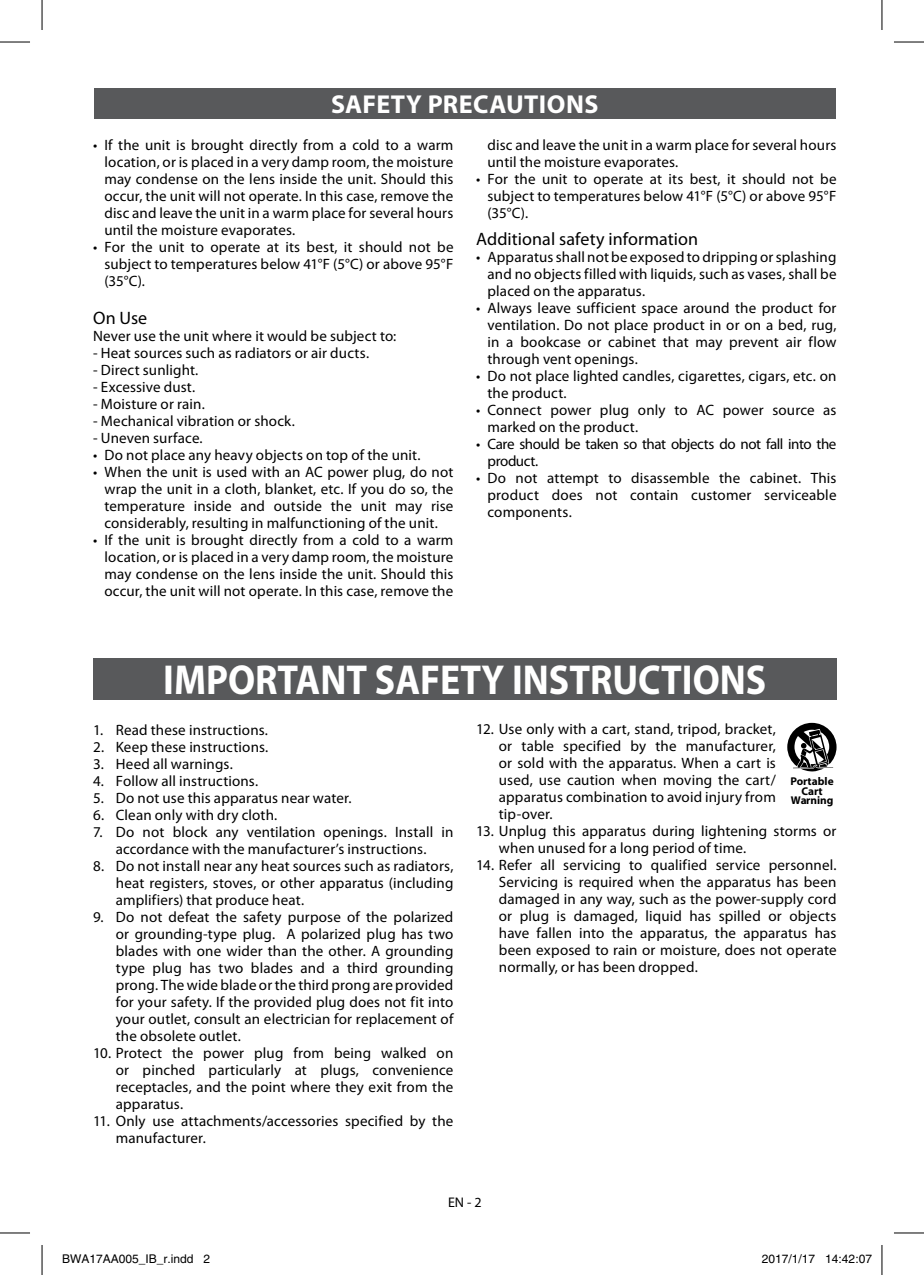
<style>
.page{position:relative;width:924px;height:1275px;background:#fff}
.page>*{position:absolute;margin:0;border:0;box-sizing:border-box;transform-origin:0 0}
.t1{font:700 42px "Myriad Pro";color:#fff;scale:.9 1}
.t2{font:700 26px "Myriad Pro";letter-spacing:.015em;color:#fff}
.t3{font:18px "Myriad Pro";letter-spacing:.005em;color:#000}
.t4{font:15px/17px "Myriad Pro";letter-spacing:.01em;color:#000;text-align:justify}
.t5{font:15px/17px "Myriad Pro";letter-spacing:-.03em;color:#000}
.t6{font:14px "Myriad Pro";color:#000}
.t7{font:12px "Helvetica";color:#000}
.t8{font:700 11.2px/9.6px "Myriad Pro";color:#000;text-align:center}
</style>
<div class="page">
<div style="left:94px;top:88px;width:741px;height:31px;background:#58595b"></div>
<svg style="left:787px;top:723px;width:49px;height:48px"></svg>
<div style="left:93px;top:659px;width:743px;height:41px;background:#58595b"></div>
<hr style="left:0;top:42px;width:30px;height:1px;background:#000">
<hr style="left:893px;top:42px;width:30px;height:1px;background:#000">
<hr style="left:0;top:1232px;width:30px;height:1px;background:#000">
<hr style="left:893px;top:1232px;width:30px;height:1px;background:#000">
<hr style="left:42px;top:0;width:1px;height:30px;background:#000">
<hr style="left:42px;top:1245px;width:1px;height:30px;background:#000">
<hr style="left:881px;top:0;width:1px;height:30px;background:#000">
<hr style="left:881px;top:1245px;width:1px;height:30px;background:#000">
<h2 class="t2" style="left:331px;top:87px;width:266px">SAFETY PRECAUTIONS</h2>
<p class="t4" style="left:104px;top:136px;width:350px;text-indent:-11px">• If the unit is brought directly from a cold to a warm location, or is placed in a very damp room, the moisture may condense on the lens inside the unit. Should this occur, the unit will not operate. In this case, remove the disc and leave the unit in a warm place for several hours until the moisture evaporates.</p>
<p class="t4" style="left:104px;top:238px;width:350px;text-indent:-11px">• For the unit to operate at its best, it should not be subject to temperatures below 41°F (5°C) or above 95°F (35°C).</p>
<p class="t3" style="left:93px;top:307px;width:56px">On Use</p>
<p class="t4" style="left:93px;top:328px;width:304px">Never use the unit where it would be subject to:</p>
<p class="t4" style="left:93px;top:345px;width:277px">- Heat sources such as radiators or air ducts.</p>
<p class="t4" style="left:93px;top:362px;width:107px">- Direct sunlight.</p>
<p class="t4" style="left:93px;top:379px;width:104px">- Excessive dust.</p>
<p class="t4" style="left:93px;top:396px;width:113px">- Moisture or rain.</p>
<p class="t4" style="left:93px;top:413px;width:203px">- Mechanical vibration or shock.</p>
<p class="t4" style="left:93px;top:430px;width:111px">- Uneven surface.</p>
<p class="t4" style="left:93px;top:446px;width:329px">• Do not place any heavy objects on top of the unit.</p>
<p class="t4" style="left:104px;top:463px;width:350px;text-indent:-11px">• When the unit is used with an AC power plug, do not wrap the unit in a cloth, blanket, etc. If you do so, the temperature inside and outside the unit may rise considerably, resulting in malfunctioning of the unit.</p>
<p class="t4" style="left:104px;top:531px;width:350px;text-indent:-11px">• If the unit is brought directly from a cold to a warm location, or is placed in a very damp room, the moisture may condense on the lens inside the unit. Should this occur, the unit will not operate. In this case, remove the</p>
<p class="t4" style="left:487px;top:136px;width:350px">disc and leave the unit in a warm place for several hours until the moisture evaporates.</p>
<p class="t4" style="left:487px;top:170px;width:350px;text-indent:-11px">• For the unit to operate at its best, it should not be subject to temperatures below 41°F (5°C) or above 95°F (35°C).</p>
<p class="t3" style="left:476px;top:228px;width:223px">Additional safety information</p>
<p class="t4" style="left:487px;top:248px;width:350px;text-indent:-11px">• Apparatus shall not be exposed to dripping or splashing and no objects filled with liquids, such as vases, shall be placed on the apparatus.</p>
<p class="t4" style="left:487px;top:299px;width:350px;text-indent:-11px">• Always leave sufficient space around the product for ventilation. Do not place product in or on a bed, rug, in a bookcase or cabinet that may prevent air flow through vent openings.</p>
<p class="t4" style="left:487px;top:367px;width:350px;text-indent:-11px">• Do not place lighted candles, cigarettes, cigars, etc. on the product.</p>
<p class="t4" style="left:487px;top:401px;width:350px;text-indent:-11px">• Connect power plug only to AC power source as marked on the product.</p>
<p class="t5" style="left:487px;top:435px;width:350px;text-indent:-11px">• Care should be taken so that objects do not fall into the product.</p>
<p class="t4" style="left:487px;top:469px;width:350px;text-indent:-11px">• Do not attempt to disassemble the cabinet. This product does not contain customer serviceable components.</p>
<h1 class="t1" style="left:163px;top:652px;width:99px">IMPORTANT</h1>
<h1 class="t1" style="left:375px;top:652px;width:48px">SAFETY</h1>
<h1 class="t1" style="left:512px;top:652px;width:89px">INSTRUCTION</h1>
<h1 class="t1" style="left:745px;top:652px;width:24px">S</h1>
<p class="t4" style="left:498px;top:720px;width:278px;text-indent:-23px">12. Use only with a cart, stand, tripod, bracket, or table specified by the manufacturer, or sold with the apparatus. When a cart is used, use caution when moving the cart/ apparatus combination to avoid injury from tip-over.</p>
<p class="t4" style="left:498px;top:822px;width:339px;text-indent:-23px">13. Unplug this apparatus during lightening storms or when unused for a long period of time.</p>
<p class="t4" style="left:498px;top:856px;width:339px;text-indent:-23px">14. Refer all servicing to qualified service personnel.<br>Servicing is required when the apparatus has been damaged in any way, such as the power-supply cord or plug is damaged, liquid has spilled or objects have fallen into the apparatus, the apparatus has been exposed to rain or moisture, does not operate normally, or has been dropped.</p>
<p class="t4" style="left:93px;top:721px;width:176px">1. Read these instructions.</p>
<p class="t4" style="left:93px;top:738px;width:177px">2. Keep these instructions.</p>
<p class="t4" style="left:93px;top:755px;width:141px">3. Heed all warnings.</p>
<p class="t4" style="left:93px;top:772px;width:166px">4. Follow all instructions.</p>
<p class="t4" style="left:93px;top:789px;width:260px">5. Do not use this apparatus near water.</p>
<p class="t4" style="left:93px;top:806px;width:186px">6. Clean only with dry cloth.</p>
<p class="t4" style="left:93px;top:823px;width:362px;text-align:center">7. Do not block any ventilation openings. Install in accordance with the manufacturer’s instructions.</p>
<p class="t4" style="left:116px;top:857px;width:339px;text-indent:-23px">8. Do not install near any heat sources such as radiators, heat registers, stoves, or other apparatus (including amplifiers) that produce heat.</p>
<p class="t4" style="left:116px;top:908px;width:339px;text-indent:-23px">9. Do not defeat the safety purpose of the polarized or grounding-type plug. A polarized plug has two blades with one wider than the other. A grounding type plug has two blades and a third grounding prong. The wide blade or the third prong are provided for your safety. If the provided plug does not fit into your outlet, consult an electrician for replacement of the obsolete outlet.</p>
<p class="t4" style="left:116px;top:1044px;width:339px;text-indent:-23px">10. Protect the power plug from being walked on or pinched particularly at plugs, convenience receptacles, and the point where they exit from the apparatus.</p>
<p class="t4" style="left:116px;top:1112px;width:339px;text-indent:-23px">11. Only use attachments/accessories specified by the manufacturer.</p>
<p class="t8" style="left:790px;top:776px;width:45px">PORTABLE<br>CART<br>WARNING</p>
<p class="t6" style="left:448px;top:1193px;width:35px">EN - 2</p>
<p class="t7" style="left:62px;top:1251px;width:150px">BWA17AA005_IB_r.indd 2</p>
<p class="t7" style="left:761px;top:1251px;width:112px">2017/1/17 14:42:07</p>
</div>
